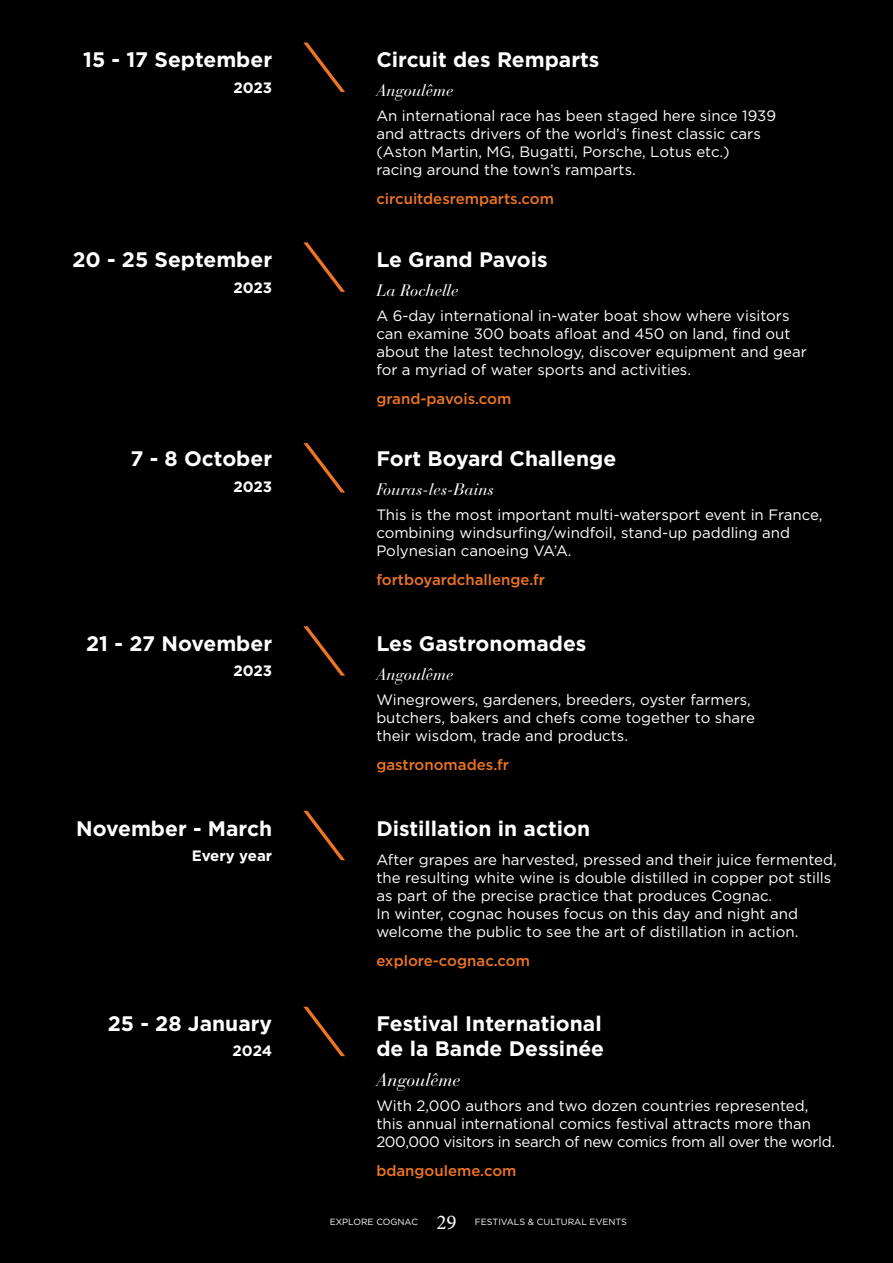
<style>
.page{position:relative;width:893px;height:1263px;background:#000}
.page>*{position:absolute;margin:0;border:0;box-sizing:border-box;transform-origin:0 0}
.t1{font:700 21px/25.2px "Gotham";color:#fff}
.t2{font:21px "Minion Pro";color:#fff}
.t3{font:italic 18px "Bauer Bodoni Std";color:#fff}
.t4{font:italic 16.5px "Bauer Bodoni Std";color:#fff}
.t5{font:15px/18px "Gotham";color:#fff}
.t6{font:500 15px "Gotham";color:#ee7523}
.t7{font:700 15px "Gotham";color:#fff}
.t8{font:9px "Gotham";color:#fff}
</style>
<div class="page">
<svg style="left:303px;top:43px;width:42px;height:49px"></svg>
<svg style="left:303px;top:443px;width:42px;height:50px"></svg>
<svg style="left:303px;top:626px;width:42px;height:50px"></svg>
<svg style="left:303px;top:1007px;width:42px;height:49px"></svg>
<svg style="left:303px;top:811px;width:42px;height:49px"></svg>
<svg style="left:303px;top:242px;width:42px;height:50px"></svg>
<h1 class="t1" style="left:83px;top:47px;width:190px">15 - 17 September</h1>
<p class="t7" style="left:233px;top:77px;width:40px">2023</p>
<p class="t4" style="left:376px;top:81px;width:79px">Angoulême</p>
<h1 class="t1" style="left:376px;top:47px;width:225px">Circuit des Remparts</h1>
<p class="t5" style="left:376px;top:107px;width:401px">An international race has been staged here since 1939 and attracts drivers of the world’s finest classic cars (Aston Martin, MG, Bugatti, Porsche, Lotus etc.) racing around the town’s ramparts.</p>
<p class="t6" style="left:376px;top:189px;width:179px">circuitdesremparts.com</p>
<h1 class="t1" style="left:72px;top:247px;width:201px">20 - 25 September</h1>
<p class="t7" style="left:233px;top:277px;width:40px">2023</p>
<p class="t4" style="left:376px;top:281px;width:84px">La Rochelle</p>
<h1 class="t1" style="left:376px;top:247px;width:173px">Le Grand Pavois</h1>
<p class="t5" style="left:376px;top:306px;width:432px">A 6-day international in-water boat show where visitors can examine 300 boats afloat and 450 on land, find out about the latest technology, discover equipment and gear for a myriad of water sports and activities.</p>
<p class="t6" style="left:376px;top:389px;width:136px">grand-pavois.com</p>
<h1 class="t1" style="left:130px;top:446px;width:143px">7 - 8 October</h1>
<p class="t7" style="left:233px;top:476px;width:40px">2023</p>
<p class="t4" style="left:376px;top:480px;width:119px">Fouras-les-Bains</p>
<h1 class="t1" style="left:376px;top:446px;width:241px">Fort Boyard Challenge</h1>
<p class="t5" style="left:376px;top:505px;width:448px">This is the most important multi-watersport event in France, combining windsurfing/windfoil, stand-up paddling and<br>Polynesian canoeing VA’A.</p>
<p class="t6" style="left:376px;top:570px;width:170px">fortboyardchallenge.fr</p>
<h1 class="t1" style="left:86px;top:631px;width:187px">21 - 27 November</h1>
<p class="t7" style="left:233px;top:661px;width:40px">2023</p>
<p class="t4" style="left:376px;top:664px;width:79px">Angoulême</p>
<h1 class="t1" style="left:376px;top:631px;width:212px">Les Gastronomades</h1>
<h1 class="t1" style="left:76px;top:815px;width:197px">November - March</h1>
<p class="t7" style="left:192px;top:846px;width:82px">Every year</p>
<h1 class="t1" style="left:108px;top:1010px;width:166px">25 - 28 January</h1>
<p class="t7" style="left:233px;top:1041px;width:41px">2024</p>
<p class="t5" style="left:376px;top:690px;width:380px">Winegrowers, gardeners, breeders, oyster farmers, butchers, bakers and chefs come together to share their wisdom, trade and products.</p>
<p class="t6" style="left:376px;top:755px;width:134px">gastronomades.fr</p>
<h1 class="t1" style="left:376px;top:815px;width:215px">Distillation in action</h1>
<p class="t5" style="left:376px;top:850px;width:462px">After grapes are harvested, pressed and their juice fermented, the resulting white wine is double distilled in copper pot stills as part of the precise practice that produces Cognac.<br>In winter, cognac houses focus on this day and night and welcome the public to see the art of distillation in action.</p>
<p class="t6" style="left:376px;top:950px;width:155px">explore-cognac.com</p>
<h1 class="t1" style="left:376px;top:1011px;width:229px">Festival International de la Bande Dessinée</h1>
<p class="t3" style="left:376px;top:1069px;width:86px">Angoulême</p>
<p class="t5" style="left:376px;top:1096px;width:460px">With 2,000 authors and two dozen countries represented, this annual international comics festival attracts more than<br>200,000 visitors in search of new comics from all over the world.</p>
<p class="t6" style="left:376px;top:1161px;width:142px">bdangouleme.com</p>
<p class="t8" style="left:330px;top:1216px;width:90px">EXPLORE COGNAC</p>
<h1 class="t2" style="left:436px;top:1208px;width:22px">29</h1>
<p class="t8" style="left:475px;top:1216px;width:154px">FESTIVALS &amp; CULTURAL EVENTS</p>
</div>
